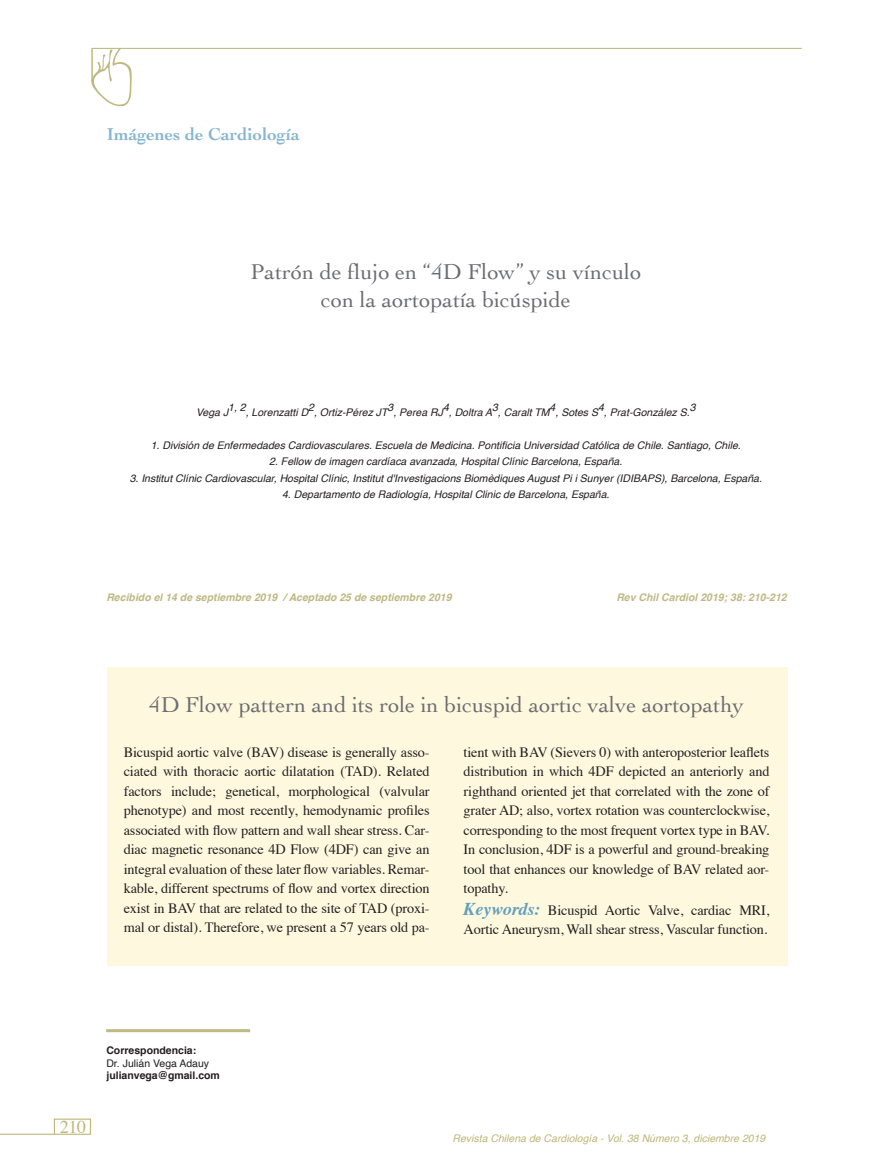
<style>
.page{position:relative;width:893px;height:1170px;background:#fff}
.page>*{position:absolute;margin:0;border:0;box-sizing:border-box;transform-origin:0 0}
.t1{font:22.5px/28.5px "Cochin";color:#6c6d70;text-align:center}
.t2{font:700 18px "Cochin";color:#87b6d0}
.t3{font:18px "Times";color:#bfb678}
.t4{font:14.25px/19.5px "Times";letter-spacing:-.01em;color:#231f20;text-align:justify}
.t5{font:italic 10.5px "Helvetica";color:#231f20}
.t6{font:italic 700 10.5px "Helvetica";color:#beb983}
.t7{font:italic 10.5px "Helvetica";color:#bfb678}
.t8{font:700 10.5px "Helvetica";color:#231f20}
.t9{font:10.5px "Helvetica";color:#231f20}
.s1{font-weight:700;font-style:italic;font-size:18px;color:#62a0bf}
</style>
<div class="page">
<hr style="left:0;top:1133px;width:54px;height:1px;background:#bfb678">
<div style="left:54px;top:1118px;width:37px;height:16px;border:1px solid #bfb678"></div>
<hr style="left:106px;top:1029px;width:144px;height:3px;background:#beb983">
<div style="left:107px;top:666px;width:680px;height:299px;background:#fef8df"></div>
<hr style="left:91px;top:48px;width:711px;height:1px;background:#beb983">
<svg style="left:91px;top:48px;width:41px;height:59px"></svg>
<hr style="left:91px;top:49px;width:2px;height:32px;background:#beb983">
<p class="t2" style="left:107px;top:122px;width:195px">Imágenes de Cardiología</p>
<h1 class="t1" style="left:250px;top:256px;width:392px">Patrón de flujo en “4D Flow” y su vínculo con la aortopatía bicúspide</h1>
<p class="t5" style="left:196px;top:403px;width:501px">Vega J1, 2, Lorenzatti D2, Ortiz-Pérez JT3, Perea RJ4, Doltra A3, Caralt TM4, Sotes S4, Prat-González S.3</p>
<p class="t5" style="left:151px;top:436px;width:591px">1. División de Enfermedades Cardiovasculares. Escuela de Medicina. Pontificia Universidad Católica de Chile. Santiago, Chile.</p>
<p class="t5" style="left:269px;top:453px;width:355px">2. Fellow de imagen cardíaca avanzada, Hospital Clínic Barcelona, España.</p>
<p class="t5" style="left:130px;top:469px;width:634px">3. Institut Clínic Cardiovascular, Hospital Clínic, Institut d'Investigacions Biomèdiques August Pi i Sunyer (IDIBAPS), Barcelona, España.</p>
<p class="t5" style="left:282px;top:486px;width:329px">4. Departamento de Radiología, Hospital Clinic de Barcelona, España.</p>
<p class="t6" style="left:106px;top:589px;width:347px">Recibido el 14 de septiembre 2019 / Aceptado 25 de septiembre 2019</p>
<p class="t6" style="left:616px;top:589px;width:172px">Rev Chil Cardiol 2019; 38: 210-212</p>
<h1 class="t1" style="left:150px;top:689px;width:596px">4D Flow pattern and its role in bicuspid aortic valve aortopathy</h1>
<p class="t4" style="left:124px;top:741px;width:307px">Bicuspid aortic valve (BAV) disease is generally asso&shy;ciated with thoracic aortic dilatation (TAD). Related factors include; genetical, morphological (valvular phenotype) and most recently, hemodynamic profiles associated with flow pattern and wall shear stress. Car&shy;diac magnetic resonance 4D Flow (4DF) can give an integral evaluation of these later flow variables. Remar&shy;kable, different spectrums of flow and vortex direction exist in BAV that are related to the site of TAD (proxi&shy;mal or distal). Therefore, we present a 57 years old pa-</p>
<p class="t4" style="left:464px;top:740px;width:307px">tient with BAV (Sievers 0) with anteroposterior leaflets distribution in which 4DF depicted an anteriorly and righthand oriented jet that correlated with the zone of grater AD; also, vortex rotation was counterclockwise, corresponding to the most frequent vortex type in BAV.<br>In conclusion, 4DF is a powerful and ground-breaking tool that enhances our knowledge of BAV related aor&shy;topathy.</p>
<p class="t4" style="left:464px;top:899px;width:307px"><span class="s1">Keywords:</span> Bicuspid Aortic Valve, cardiac MRI,<br>Aortic Aneurysm, Wall shear stress, Vascular function.</p>
<p class="t3" style="left:60px;top:1110px;width:28px">210</p>
<p class="t8" style="left:106px;top:1041px;width:91px">Correspondencia:</p>
<p class="t9" style="left:106px;top:1054px;width:104px">Dr. Julián Vega Adauy</p>
<p class="t8" style="left:106px;top:1066px;width:115px">julianvega@gmail.com</p>
<p class="t7" style="left:453px;top:1129px;width:314px">Revista Chilena de Cardiología - Vol. 38 Número 3, diciembre 2019</p>
</div>
